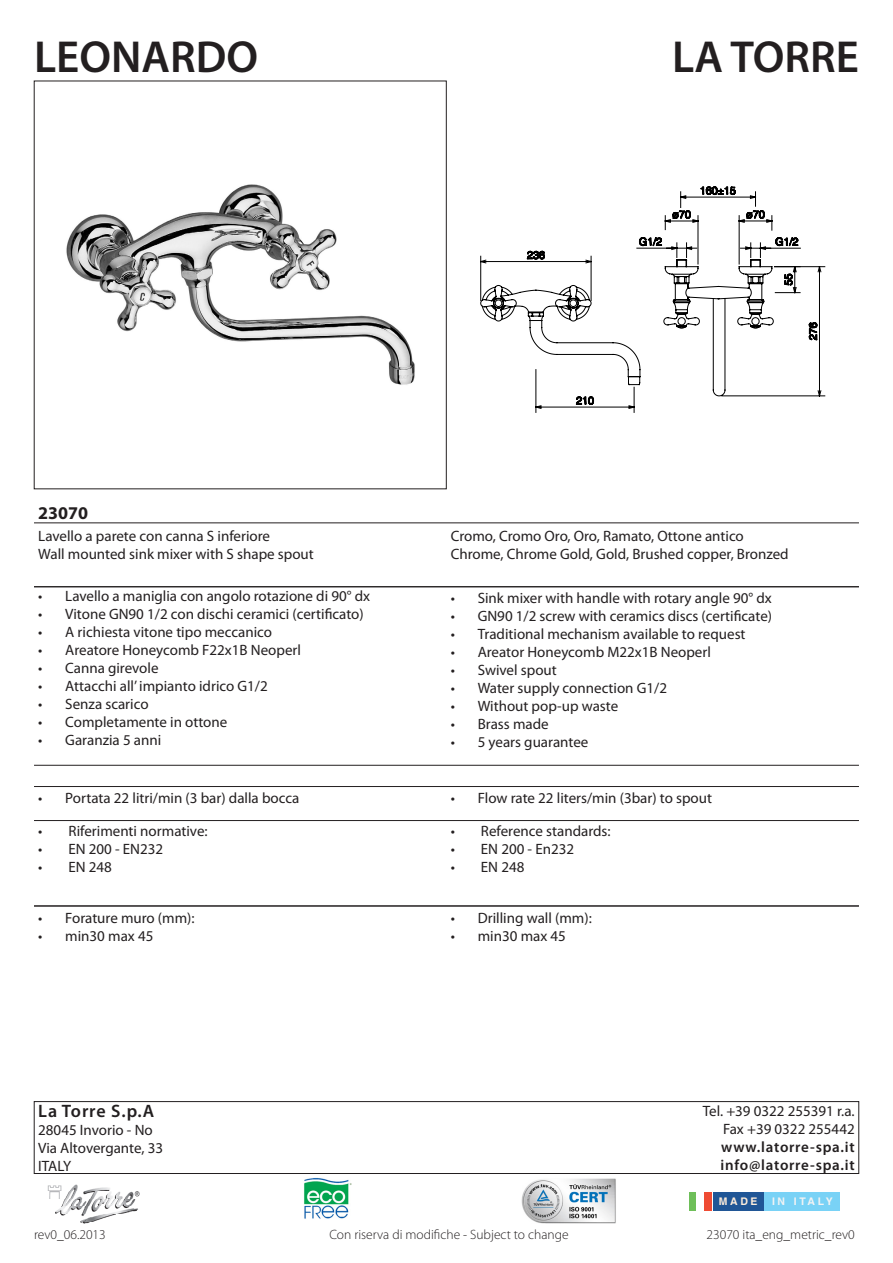
<style>
.page{position:relative;width:893px;height:1263px;background:#fff}
.page>*{position:absolute;margin:0;border:0;box-sizing:border-box;transform-origin:0 0}
.t1{font:600 45px "Myriad Pro";color:#231f20}
.t2{font:600 18px "Myriad Pro";letter-spacing:.05em;color:#231f20}
.t3{font:700 18px "Myriad Pro";color:#231f20}
.t4{font:15px "Myriad Pro";color:#231f20}
.t5{font:600 15px "Myriad Pro";letter-spacing:.05em;color:#231f20}
.t6{font:300 13.5px "Myriad Pro";color:#231f20}
.t7{font:700 10.5px "Helvetica";letter-spacing:.25em;color:#f2f3f4}
.t8{font:700 10.5px "Helvetica";color:#feeddb}
</style>
<div class="page">
<div style="left:34px;top:1101px;width:825px;height:73px;border:1px solid #231f20"></div>
<img style="left:47px;top:1184px;width:93px;height:40px">
<hr style="left:34px;top:523px;width:825px;height:1px;background:#231f20">
<div style="left:713px;top:1192px;width:52px;height:18px;background:#205696"></div>
<div style="left:765px;top:1192px;width:75px;height:18px;background:#79d2f6"></div>
<div style="left:689px;top:1192px;width:8px;height:18px;background:#6ebf59"></div>
<div style="left:704px;top:1192px;width:8px;height:18px;background:#ef4b33"></div>
<img style="left:521px;top:1178px;width:95px;height:45px">
<img style="left:304px;top:1178px;width:48px;height:41px">
<hr style="left:34px;top:586px;width:825px;height:1px;background:#231f20">
<hr style="left:34px;top:820px;width:825px;height:1px;background:#231f20">
<hr style="left:34px;top:765px;width:825px;height:1px;background:#231f20">
<hr style="left:34px;top:587px;width:825px;height:1px;background:#231f20">
<hr style="left:34px;top:786px;width:825px;height:1px;background:#231f20">
<hr style="left:34px;top:906px;width:825px;height:1px;background:#231f20">
<img style="left:66px;top:185px;width:349px;height:200px">
<svg style="left:480px;top:186px;width:345px;height:227px"></svg>
<p class="t1" style="left:34px;top:28px;width:226px">LEONARDO</p>
<p class="t1" style="left:672px;top:28px;width:188px">LA TORRE</p>
<p class="t3" style="left:38px;top:501px;width:51px">23070</p>
<p class="t4" style="left:38px;top:527px;width:233px">Lavello a parete con canna S inferiore</p>
<p class="t4" style="left:38px;top:545px;width:277px">Wall mounted sink mixer with S shape spout</p>
<p class="t4" style="left:38px;top:586px;width:333px">• Lavello a maniglia con angolo rotazione di 90° dx</p>
<p class="t4" style="left:38px;top:604px;width:327px">• Vitone GN90 1/2 con dischi ceramici (certificato)</p>
<p class="t4" style="left:38px;top:622px;width:235px">• A richiesta vitone tipo meccanico</p>
<p class="t4" style="left:38px;top:640px;width:264px">• Areatore Honeycomb F22x1B Neoperl</p>
<p class="t4" style="left:38px;top:658px;width:122px">• Canna girevole</p>
<p class="t4" style="left:38px;top:676px;width:231px">• Attacchi all’ impianto idrico G1/2</p>
<p class="t4" style="left:38px;top:694px;width:112px">• Senza scarico</p>
<p class="t4" style="left:38px;top:712px;width:191px">• Completamente in ottone</p>
<p class="t4" style="left:38px;top:730px;width:125px">• Garanzia 5 anni</p>
<p class="t4" style="left:451px;top:527px;width:295px">Cromo, Cromo Oro, Oro, Ramato, Ottone antico</p>
<p class="t4" style="left:451px;top:545px;width:339px">Chrome, Chrome Gold, Gold, Brushed copper, Bronzed</p>
<p class="t4" style="left:451px;top:589px;width:323px">• Sink mixer with handle with rotary angle 90° dx</p>
<p class="t4" style="left:451px;top:607px;width:323px">• GN90 1/2 screw with ceramics discs (certificate)</p>
<p class="t4" style="left:451px;top:625px;width:296px">• Traditional mechanism available to request</p>
<p class="t4" style="left:451px;top:643px;width:262px">• Areator Honeycomb M22x1B Neoperl</p>
<p class="t4" style="left:451px;top:661px;width:108px">• Swivel spout</p>
<p class="t4" style="left:451px;top:679px;width:218px">• Water supply connection G1/2</p>
<p class="t4" style="left:451px;top:697px;width:169px">• Without pop-up waste</p>
<p class="t4" style="left:451px;top:715px;width:99px">• Brass made</p>
<p class="t4" style="left:451px;top:733px;width:139px">• 5 years guarantee</p>
<p class="t4" style="left:38px;top:789px;width:263px">• Portata 22 litri/min (3 bar) dalla bocca</p>
<p class="t4" style="left:451px;top:789px;width:263px">• Flow rate 22 liters/min (3bar) to spout</p>
<p class="t4" style="left:38px;top:822px;width:171px">• Riferimenti normative:</p>
<p class="t4" style="left:38px;top:840px;width:126px">• EN 200 - EN232</p>
<p class="t4" style="left:38px;top:858px;width:75px">• EN 248</p>
<p class="t4" style="left:38px;top:909px;width:158px">• Forature muro (mm):</p>
<p class="t4" style="left:38px;top:927px;width:117px">• min30 max 45</p>
<p class="t2" style="left:38px;top:1100px;width:117px">La Torre S.p.A</p>
<p class="t4" style="left:38px;top:1121px;width:116px">28045 Invorio - No</p>
<p class="t4" style="left:38px;top:1139px;width:126px">Via Altovergante, 33</p>
<p class="t4" style="left:38px;top:1157px;width:35px">ITALY</p>
<p class="t4" style="left:451px;top:822px;width:161px">• Reference standards:</p>
<p class="t4" style="left:451px;top:840px;width:125px">• EN 200 - En232</p>
<p class="t4" style="left:451px;top:858px;width:75px">• EN 248</p>
<p class="t4" style="left:451px;top:909px;width:143px">• Drilling wall (mm):</p>
<p class="t4" style="left:451px;top:927px;width:117px">• min30 max 45</p>
<p class="t4" style="left:703px;top:1102px;width:153px">Tel. +39 0322 255391 r.a.</p>
<p class="t4" style="left:723px;top:1120px;width:133px">Fax +39 0322 255442</p>
<p class="t5" style="left:721px;top:1137px;width:135px">www.latorre-spa.it</p>
<p class="t5" style="left:721px;top:1155px;width:136px">info@latorre-spa.it</p>
<p class="t8" style="left:719px;top:1195px;width:40px">MADE</p>
<p class="t7" style="left:772px;top:1195px;width:62px">IN ITALY</p>
<p class="t6" style="left:34px;top:1226px;width:73px">rev0_06.2013</p>
<p class="t6" style="left:329px;top:1226px;width:241px">Con riserva di modifiche - Subject to change</p>
<p class="t6" style="left:707px;top:1226px;width:150px">23070 ita_eng_metric_rev0</p>
</div>
